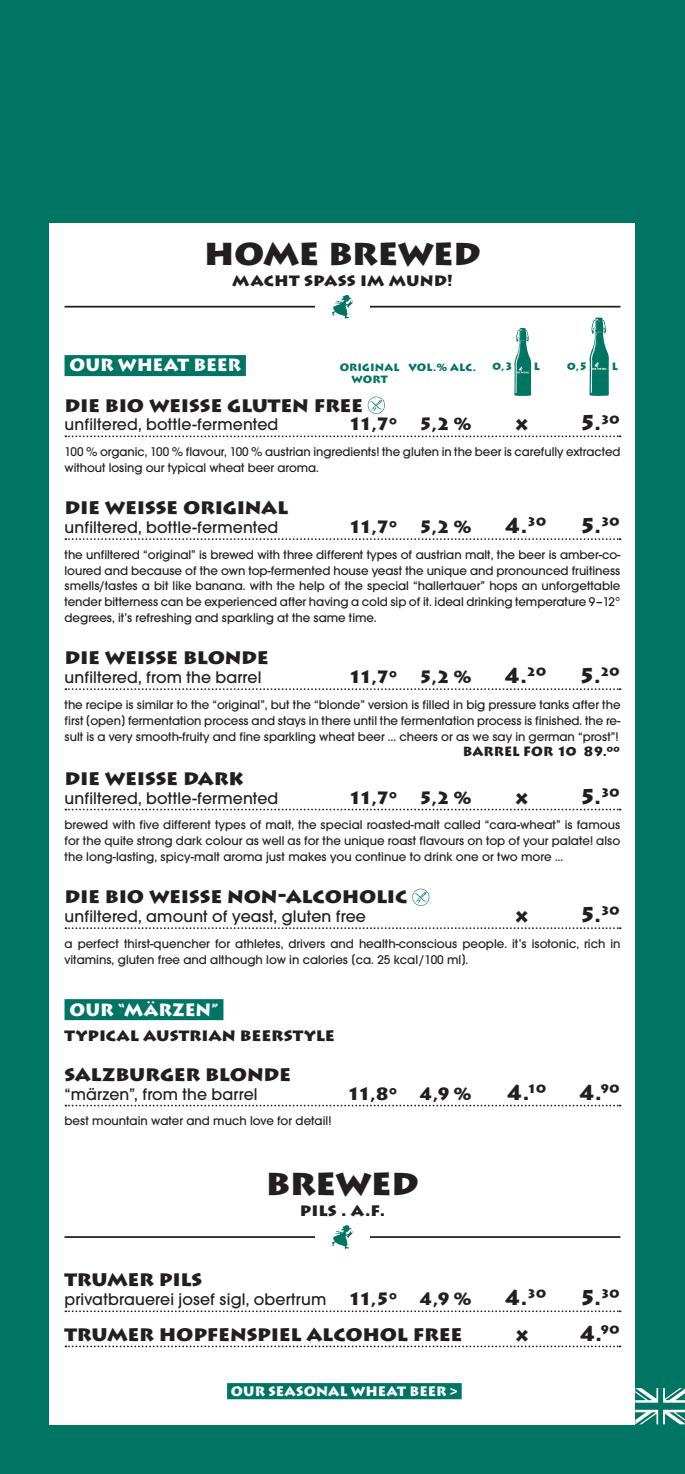
<style>
.page{position:relative;width:685px;height:1474px;background:#fff}
.page>*{position:absolute;margin:0;border:0;box-sizing:border-box;transform-origin:0 0}
.t1{font:900 36.75px "Lithos Pro";letter-spacing:-.015em;color:#231f20}
.t2{font:900 21px "Lithos Pro";letter-spacing:-.015em;color:#231f20}
.t3{font:500 17.5px "Avant Garde Gothic Itc T";letter-spacing:.01em;color:#231f20}
.t4{font:900 17.5px/25.2px "Lithos Pro";letter-spacing:-.005em;color:#231f20}
.t5{font:900 17.5px "Lithos Pro";letter-spacing:-.01em;color:#fff}
.t6{font:900 13.47px "Lithos Pro";letter-spacing:.005em;color:#fff}
.t7{font:500 13.12px/15.8px "Avant Garde Gothic Itc T";letter-spacing:-.005em;color:#231f20;text-align:justify}
.t8{font:900 13.12px "Lithos Pro";letter-spacing:.005em;color:#231f20}
.t9{font:900 10.5px "Lithos Pro";letter-spacing:.015em;color:#007563}
.s1{font-size:15.75px}
.s2{color:#fff}
.s3{font-size:15.92px;color:#fff}
.s4{font-family:"Lithos Pro";font-weight:900}
</style>
<div class="page">
<div style="left:0;top:0;width:685px;height:1473px;background:#007563"></div>
<svg style="left:633px;top:1388px;width:52px;height:37px"></svg>
<div style="left:50px;top:223px;width:585px;height:1201px;background:#fff"></div>
<hr style="left:64px;top:306px;width:556px;height:1px;background:#231f20">
<div style="left:64px;top:355px;width:182px;height:21px;background:#007563"></div>
<svg style="left:65px;top:435px;width:555px;height:2px"></svg>
<svg style="left:65px;top:538px;width:555px;height:2px"></svg>
<svg style="left:65px;top:688px;width:555px;height:2px"></svg>
<svg style="left:65px;top:808px;width:555px;height:2px"></svg>
<svg style="left:65px;top:927px;width:555px;height:2px"></svg>
<div style="left:64px;top:999px;width:159px;height:21px;background:#007563"></div>
<svg style="left:65px;top:1104px;width:555px;height:2px"></svg>
<hr style="left:64px;top:1236px;width:556px;height:1px;background:#231f20">
<svg style="left:65px;top:1310px;width:555px;height:2px"></svg>
<svg style="left:65px;top:1345px;width:555px;height:2px"></svg>
<svg style="left:589px;top:317px;width:20px;height:79px"></svg>
<svg style="left:514px;top:328px;width:17px;height:68px"></svg>
<div style="left:315px;top:294px;width:55px;height:26px;background:#fff"></div>
<svg style="left:332px;top:295px;width:21px;height:24px"></svg>
<div style="left:227px;top:1382px;width:234px;height:17px;background:#007563"></div>
<svg style="left:368px;top:396px;width:17px;height:18px"></svg>
<svg style="left:412px;top:888px;width:17px;height:17px"></svg>
<div style="left:315px;top:1224px;width:55px;height:25px;background:#fff"></div>
<svg style="left:332px;top:1225px;width:21px;height:23px"></svg>
<h1 class="t1" style="left:204px;top:229px;width:279px">home brewed</h1>
<h3 class="t4" style="left:232px;top:268px;width:222px">macht spass im mund<span class="s1">!</span></h3>
<h3 class="t5" style="left:69px;top:354px;width:173px">OUR WHEAT BEER</h3>
<h2 class="t2" style="left:64px;top:391px;width:300px">die bio weisse gluten free</h2>
<h3 class="t3" style="left:64px;top:414px;width:215px">unfiltered, bottle-fermented</h3>
<h3 class="t4" style="left:348px;top:412px;width:125px">11,7° 5,2 %</h3>
<h3 class="t4" style="left:515px;top:412px;width:14px">x</h3>
<h2 class="t2" style="left:579px;top:410px;width:42px">5.<sup>30</sup></h2>
<p class="t7" style="left:64px;top:444px;width:557px">100 % organic, 100 % flavour, 100 % austrian ingredients! the gluten in the beer is carefully extracted without losing our typical wheat beer aroma.</p>
<h2 class="t2" style="left:64px;top:494px;width:225px">die weisse original</h2>
<h3 class="t3" style="left:64px;top:517px;width:215px">unfiltered, bottle-fermented</h3>
<h3 class="t4" style="left:348px;top:515px;width:125px">11,7° 5,2 %</h3>
<h2 class="t2" style="left:504px;top:513px;width:43px">4.<sup>30</sup></h2>
<h2 class="t2" style="left:579px;top:513px;width:42px">5.<sup>30</sup></h2>
<p class="t7" style="left:64px;top:546px;width:557px">the unfiltered “original” is brewed with three different types of austrian malt, the beer is amber-co&shy;loured and because of the own top-fermented house yeast the unique and pronounced fruitiness smells/tastes a bit like banana. with the help of the special “hallertauer” hops an unforgettable tender bitterness can be experienced after having a cold sip of it. ideal drinking temperature 9–12° degrees, it’s refreshing and sparkling at the same time.</p>
<h2 class="t2" style="left:64px;top:644px;width:206px">die weisse blonde</h2>
<h3 class="t3" style="left:64px;top:667px;width:198px">unfiltered, from the barrel</h3>
<h3 class="t4" style="left:348px;top:665px;width:125px">11,7° 5,2 %</h3>
<h2 class="t2" style="left:503px;top:663px;width:44px">4.<sup>20</sup></h2>
<h2 class="t2" style="left:579px;top:663px;width:42px">5.<sup>20</sup></h2>
<p class="t7" style="left:64px;top:696px;width:557px">the recipe is similar to the “original”, but the “blonde” version is filled in big pressure tanks after the first [open] fermentation process and stays in there until the fermentation process is finished. the re&shy;sult is a very smooth-fruity and fine sparkling wheat beer … cheers or as we say in german “prost”!</p>
<p class="t8" style="left:462px;top:743px;width:158px">BARREL FOR 10 89.<sup>00</sup></p>
<h2 class="t2" style="left:64px;top:764px;width:180px">die weisse dark</h2>
<h3 class="t3" style="left:64px;top:787px;width:215px">unfiltered, bottle-fermented</h3>
<h3 class="t4" style="left:348px;top:785px;width:125px">11,7° 5,2 %</h3>
<h3 class="t4" style="left:515px;top:785px;width:14px">x</h3>
<h2 class="t2" style="left:579px;top:783px;width:42px">5.<sup>30</sup></h2>
<p class="t7" style="left:64px;top:817px;width:557px">brewed with five different types of malt, the special roasted-malt called “cara-wheat” is famous for the quite strong dark colour as well as for the unique roast flavours on top of your palate! also the long-lasting, spicy-malt aroma just makes you continue to drink one or two more …</p>
<h2 class="t2" style="left:64px;top:883px;width:344px">die bio weisse non-alcoholic</h2>
<h3 class="t3" style="left:64px;top:906px;width:303px">unfiltered, amount of yeast, gluten free</h3>
<h3 class="t4" style="left:515px;top:904px;width:14px">x</h3>
<h2 class="t2" style="left:579px;top:901px;width:42px">5.<sup>30</sup></h2>
<p class="t7" style="left:64px;top:935px;width:557px">a perfect thirst-quencher for athletes, drivers and health-conscious people. it’s isotonic, rich in vitamins, gluten free and although low in calories [ca. 25 kcal/100 ml].</p>
<h3 class="t4" style="left:64px;top:997px;width:272px"><span class="s2">OUR “M</span><span class="s3">Ä</span><span class="s2">RZEN”<br></span>typical austrian beerstyle</h3>
<h2 class="t2" style="left:64px;top:1060px;width:228px">salzburger blonde</h2>
<h3 class="t3" style="left:64px;top:1083px;width:194px">“märzen”, from the barrel</h3>
<h3 class="t4" style="left:346px;top:1081px;width:126px">11,8° 4,9 %</h3>
<h2 class="t2" style="left:506px;top:1079px;width:41px">4.<sup>10</sup></h2>
<h2 class="t2" style="left:578px;top:1079px;width:43px">4.<sup>90</sup></h2>
<p class="t7" style="left:64px;top:1113px;width:269px">best mountain water and much love for detail!</p>
<p class="t9" style="left:339px;top:360px;width:61px">ORIGINAL</p>
<p class="t9" style="left:492px;top:360px;width:22px">0,3</p>
<p class="t9" style="left:534px;top:360px;width:8px">L</p>
<p class="t9" style="left:567px;top:360px;width:22px">0,5</p>
<p class="t9" style="left:611px;top:360px;width:8px">L</p>
<p class="t9" style="left:351px;top:373px;width:38px">WORT</p>
<p class="t9" style="left:408px;top:360px;width:69px">VOL.% ALC.</p>
<h1 class="t1" style="left:266px;top:1159px;width:155px">brewed</h1>
<h3 class="t4" style="left:300px;top:1197px;width:87px">pils . a.f.</h3>
<h2 class="t2" style="left:64px;top:1265px;width:139px">trumer pils</h2>
<h3 class="t3" style="left:64px;top:1289px;width:408px">privatbrauerei josef sigl, obertrum <span class="s4">11,5° 4,9%</span></h3>
<h2 class="t2" style="left:504px;top:1284px;width:43px">4.<sup>30</sup></h2>
<h2 class="t2" style="left:579px;top:1284px;width:42px">5.<sup>30</sup></h2>
<h2 class="t2" style="left:64px;top:1320px;width:399px">trumer hopfenspiel alcohol free</h2>
<h3 class="t4" style="left:516px;top:1322px;width:14px">x</h3>
<h2 class="t2" style="left:579px;top:1320px;width:42px">4.<sup>90</sup></h2>
<p class="t6" style="left:231px;top:1382px;width:228px">OUR SEASONAL WHEAT BEER &gt;</p>
</div>
